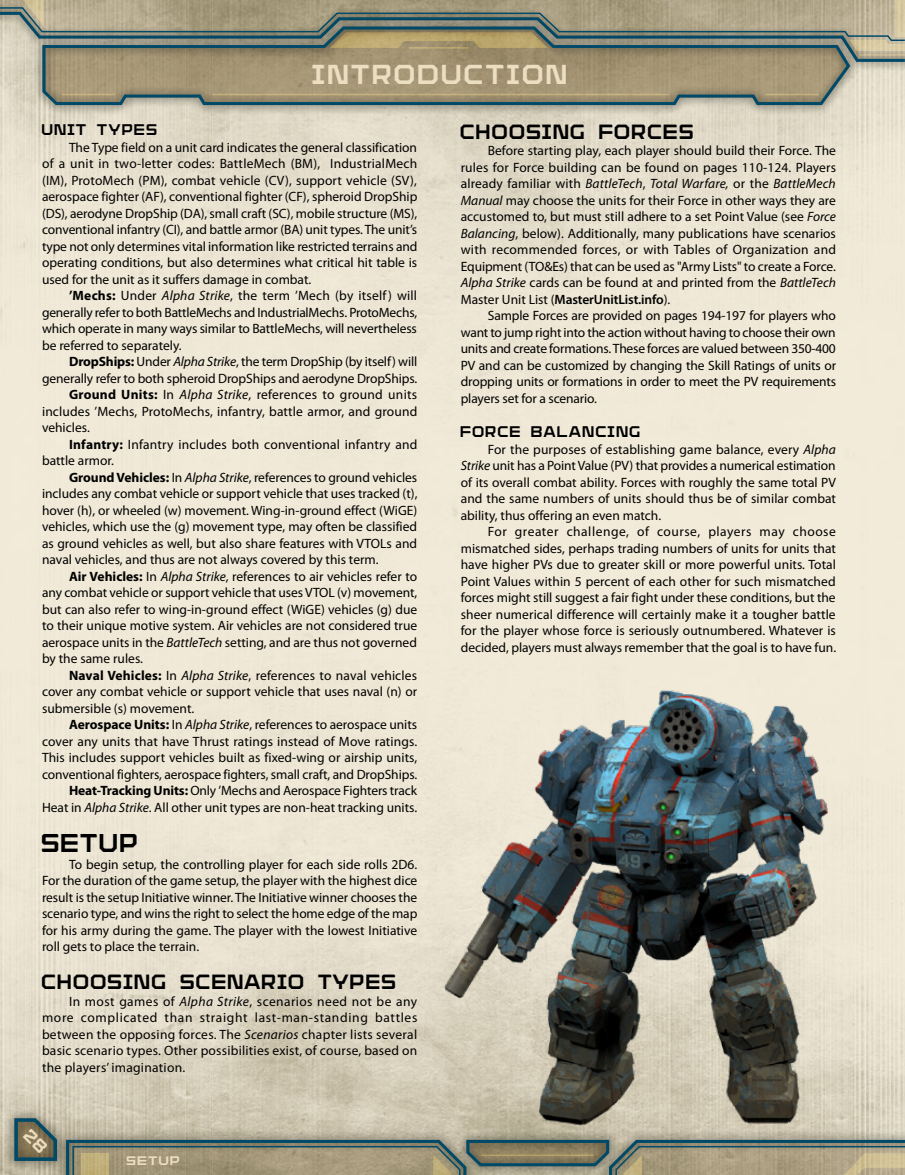
<style>
.page{position:relative;width:905px;height:1175px;background:#fff}
.page>*{position:absolute;margin:0;border:0;box-sizing:border-box;transform-origin:0 0}
.t1{font:24px "Armadura Solid";letter-spacing:.03em;color:#ebdec1}
.t2{font:22.5px "Armadura Solid";letter-spacing:-.01em;color:#000}
.t3{font:18px "Armadura Solid";color:#000}
.t4{font:13.5px/16.5px "Myriad Pro";color:#000;text-align:justify}
.t5{font:13.5px "Myriad Pro";letter-spacing:.02em;color:#000}
.t6{font:13.5px "Armadura Solid";letter-spacing:.025em;color:#000}
.t7{font:10.8px "Armadura Solid";color:#ebdec1;scale:1.11 1}
.s1{font-weight:700}
.s2{font-style:italic}
.s3{font-weight:600}
</style>
<div class="page">
<img style="left:0;top:71px;width:904px;height:1103px">
<div style="left:599px;top:1130px;width:305px;height:44px;background:#000;opacity:.75"></div>
<div style="left:56px;top:1130px;width:420px;height:44px;background:#000;opacity:.75"></div>
<div style="left:33px;top:17px;width:825px;height:98px;background:#000;opacity:.75"></div>
<svg style="left:41px;top:63px;width:811px;height:45px;background:#9a9379"></svg>
<svg style="left:0;top:0;width:904px;height:63px;background:#92917b"></svg>
<hr style="left:212px;top:94px;width:456px;height:1px;background:#dac38e">
<hr style="left:62px;top:94px;width:53px;height:1px;background:#dac38e">
<hr style="left:765px;top:94px;width:54px;height:1px;background:#dac38e">
<hr style="left:409px;top:47px;width:59px;height:2px;background:#dac38e">
<div style="left:3px;top:1107px;width:65px;height:64px;background:#000;opacity:.75"></div>
<svg style="left:65px;top:1137px;width:839px;height:37px;background:#8c8c77"></svg>
<img style="left:430px;top:667px;width:411px;height:474px">
<svg style="left:13px;top:1115px;width:46px;height:47px;background:#6d7567"></svg>
<h1 class="t1" style="left:313px;top:57px;width:258px">INTRODUCTION</h1>
<p class="t6" style="left:42px;top:120px;width:118px">UNIT TYPES</p>
<p class="t4" style="left:42px;top:139px;width:377px;text-indent:27px">The Type field on a unit card indicates the general classification of a unit in two-letter codes: BattleMech (BM), IndustrialMech (IM), ProtoMech (PM), combat vehicle (CV), support vehicle (SV), aerospace fighter (AF), conventional fighter (CF), spheroid DropShip (DS), aerodyne DropShip (DA), small craft (SC), mobile structure (MS), conventional infantry (CI), and battle armor (BA) unit types. The unit’s type not only determines vital information like restricted terrains and operating conditions, but also determines what critical hit table is used for the unit as it suffers damage in combat.</p>
<p class="t4" style="left:42px;top:287px;width:376px;text-indent:27px"><span class="s1">’Mechs:</span> Under <span class="s2">Alpha Strike</span>, the term ’Mech (by itself) will generally refer to both BattleMechs and IndustrialMechs. ProtoMechs, which operate in many ways similar to BattleMechs, will nevertheless be referred to separately.</p>
<p class="t4" style="left:69px;top:353px;width:350px"><span class="s1">DropShips:</span> Under <span class="s2">Alpha Strike</span>, the term DropShip (by itself) will</p>
<p class="t4" style="left:42px;top:369px;width:375px">generally refer to both spheroid DropShips and aerodyne DropShips.</p>
<p class="t5" style="left:69px;top:386px;width:349px"><span class="s1">Ground Units:</span> In <span class="s2">Alpha Strike</span>, references to ground units</p>
<p class="t4" style="left:42px;top:402px;width:377px">includes ’Mechs, ProtoMechs, infantry, battle armor, and ground</p>
<p class="t4" style="left:42px;top:419px;width:48px">vehicles.</p>
<p class="t4" style="left:69px;top:435px;width:350px"><span class="s1">Infantry:</span> Infantry includes both conventional infantry and</p>
<p class="t4" style="left:42px;top:452px;width:72px">battle armor.</p>
<p class="t4" style="left:69px;top:468px;width:349px"><span class="s1">Ground Vehicles:</span> In <span class="s2">Alpha Strike</span>, references to ground vehicles</p>
<p class="t4" style="left:42px;top:485px;width:377px">includes any combat vehicle or support vehicle that uses tracked (t),</p>
<p class="t4" style="left:42px;top:501px;width:376px">hover (h), or wheeled (w) movement. Wing-in-ground effect (WiGE)</p>
<p class="t4" style="left:42px;top:518px;width:376px">vehicles, which use the (g) movement type, may often be classified</p>
<p class="t4" style="left:42px;top:534px;width:377px">as ground vehicles as well, but also share features with VTOLs and</p>
<p class="t4" style="left:42px;top:551px;width:337px">naval vehicles, and thus are not always covered by this term.</p>
<p class="t4" style="left:69px;top:567px;width:349px"><span class="s1">Air Vehicles:</span> In <span class="s2">Alpha Strike</span>, references to air vehicles refer to</p>
<p class="t4" style="left:42px;top:584px;width:377px">any combat vehicle or support vehicle that uses VTOL (v) movement,</p>
<p class="t4" style="left:42px;top:600px;width:377px">but can also refer to wing-in-ground effect (WiGE) vehicles (g) due</p>
<p class="t4" style="left:42px;top:617px;width:377px">to their unique motive system. Air vehicles are not considered true</p>
<p class="t4" style="left:42px;top:633px;width:376px">aerospace units in the <span class="s2">BattleTech</span> setting, and are thus not governed</p>
<p class="t4" style="left:42px;top:650px;width:101px">by the same rules.</p>
<p class="t4" style="left:69px;top:666px;width:349px"><span class="s1">Naval Vehicles:</span> In <span class="s2">Alpha Strike</span>, references to naval vehicles</p>
<p class="t4" style="left:42px;top:683px;width:376px">cover any combat vehicle or support vehicle that uses naval (n) or</p>
<p class="t4" style="left:42px;top:699px;width:152px">submersible (s) movement.</p>
<p class="t4" style="left:69px;top:716px;width:350px"><span class="s1">Aerospace Units:</span> In <span class="s2">Alpha Strike</span>, references to aerospace units</p>
<p class="t4" style="left:42px;top:732px;width:375px">cover any units that have Thrust ratings instead of Move ratings.</p>
<p class="t4" style="left:42px;top:749px;width:377px">This includes support vehicles built as fixed-wing or airship units,</p>
<p class="t4" style="left:42px;top:765px;width:375px">conventional fighters, aerospace fighters, small craft, and DropShips.</p>
<p class="t4" style="left:69px;top:782px;width:349px"><span class="s1">Heat-Tracking Units:</span> Only ’Mechs and Aerospace Fighters track</p>
<p class="t4" style="left:42px;top:798px;width:375px">Heat in <span class="s2">Alpha Strike</span>. All other unit types are non-heat tracking units.</p>
<h2 class="t2" style="left:42px;top:827px;width:100px">SETUP</h2>
<p class="t4" style="left:42px;top:856px;width:377px;text-indent:27px">To begin setup, the controlling player for each side rolls 2D6.<br>For the duration of the game setup, the player with the highest dice result is the setup Initiative winner. The Initiative winner chooses the scenario type, and wins the right to select the home edge of the map for his army during the game. The player with the lowest Initiative roll gets to place the terrain.</p>
<h3 class="t3" style="left:42px;top:968px;width:357px">CHOOSING SCENARIO TYPES</h3>
<p class="t4" style="left:42px;top:992px;width:377px;text-indent:27px">In most games of <span class="s2">Alpha Strike</span>, scenarios need not be any more complicated than straight last-man-standing battles between the opposing forces. The <span class="s2">Scenarios</span> chapter lists several basic scenario types. Other possibilities exist, of course, based on the players’ imagination.</p>
<p class="t7" style="left:127px;top:1153px;width:21px">Setup</p>
<h3 class="t3" style="left:460px;top:118px;width:236px">CHOOSING FORCES</h3>
<p class="t4" style="left:460px;top:142px;width:377px;text-indent:27px">Before starting play, each player should build their Force. The rules for Force building can be found on pages 110-124. Players already familiar with <span class="s2">BattleTech</span>, <span class="s2">Total Warfare,</span> or the <span class="s2">BattleMech Manual</span> may choose the units for their Force in other ways they are accustomed to, but must still adhere to a set Point Value (see <span class="s2">Force Balancing</span>, below). Additionally, many publications have scenarios with recommended forces, or with Tables of Organization and Equipment (TO&amp;Es) that can be used as "Army Lists" to create a Force.<br><span class="s2">Alpha Strike</span> cards can be found at and printed from the <span class="s2">BattleTech </span>Master Unit List (<span class="s3">MasterUnitList.info</span>).</p>
<p class="t4" style="left:460px;top:307px;width:377px;text-indent:27px">Sample Forces are provided on pages 194-197 for players who want to jump right into the action without having to choose their own units and create formations. These forces are valued between 350-400<br>PV and can be customized by changing the Skill Ratings of units or dropping units or formations in order to meet the PV requirements players set for a scenario.</p>
<p class="t6" style="left:460px;top:422px;width:183px">FORCE BALANCING</p>
<p class="t4" style="left:461px;top:440px;width:377px;text-indent:27px">For the purposes of establishing game balance, every <span class="s2">Alpha Strike</span> unit has a Point Value (PV) that provides a numerical estimation of its overall combat ability. Forces with roughly the same total PV and the same numbers of units should thus be of similar combat ability, thus offering an even match.</p>
<p class="t4" style="left:461px;top:523px;width:377px;text-indent:27px">For greater challenge, of course, players may choose mismatched sides, perhaps trading numbers of units for units that have higher PVs due to greater skill or more powerful units. Total Point Values within 5 percent of each other for such mismatched forces might still suggest a fair fight under these conditions, but the sheer numerical difference will certainly make it a tougher battle for the player whose force is seriously outnumbered. Whatever is decided, players must always remember that the goal is to have fun.</p>
</div>
